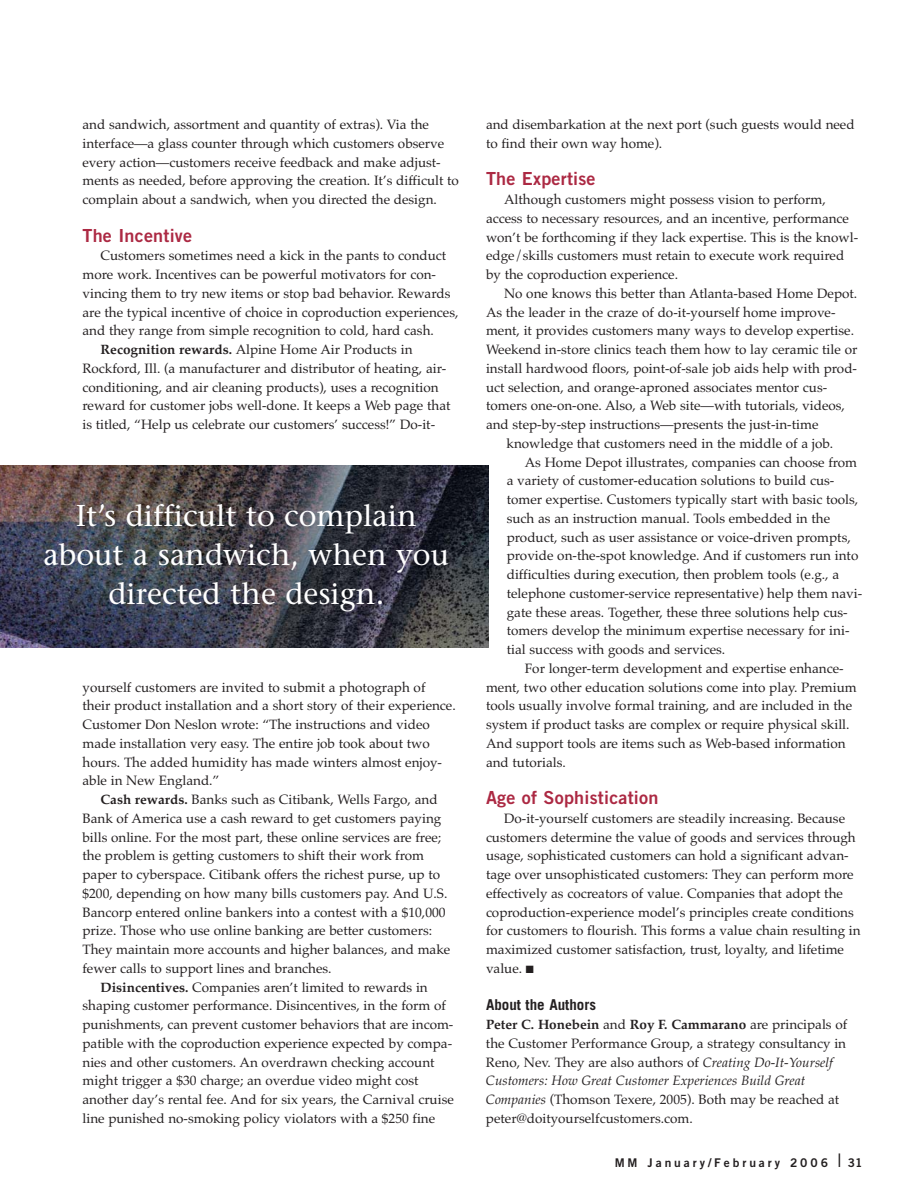
<style>
.page{position:relative;width:918px;height:1188px;background:#fff}
.page>*{position:absolute;margin:0;border:0;box-sizing:border-box;transform-origin:0 0}
.t1{font:30px/39px "Stone Serif";color:#fff;text-align:center}
.t2{font:18px "Trade Gothic Bold Two";letter-spacing:.01em;color:#ac2943}
.t3{font:700 15px "Trade Gothic";color:#231f20}
.t4{font:13.5px/18.8px "Palatino";color:#231f20}
.t5{font:12px "Trade Gothic Bold Two";letter-spacing:.245em;color:#231f20}
.s1{font-weight:700}
.s2{font-style:italic}
</style>
<div class="page">
<img style="left:1px;top:466px;width:488px;height:182px">
<p class="t4" style="left:82px;top:117px;width:378px">and sandwich, assortment and quantity of extras). Via the interface—a glass counter through which customers observe every action—customers receive feedback and make adjust&shy;ments as needed, before approving the creation. It’s difficult to complain about a sandwich, when you directed the design.</p>
<h2 class="t2" style="left:82px;top:229px;width:111px">The Incentive</h2>
<p class="t4" style="left:101px;top:248px;width:347px">Customers sometimes need a kick in the pants to conduct</p>
<p class="t4" style="left:82px;top:267px;width:355px">more work. Incentives can be powerful motivators for con-</p>
<p class="t4" style="left:82px;top:285px;width:369px">vincing them to try new items or stop bad behavior. Rewards</p>
<p class="t4" style="left:82px;top:304px;width:378px">are the typical incentive of choice in coproduction experiences,</p>
<p class="t4" style="left:82px;top:323px;width:353px">and they range from simple recognition to cold, hard cash.</p>
<p class="t4" style="left:101px;top:342px;width:314px"><span class="s1">Recognition rewards.</span> Alpine Home Air Products in</p>
<p class="t4" style="left:82px;top:360px;width:365px">Rockford, Ill. (a manufacturer and distributor of heating, air-</p>
<p class="t4" style="left:82px;top:379px;width:358px">conditioning, and air cleaning products), uses a recognition</p>
<p class="t4" style="left:82px;top:398px;width:370px">reward for customer jobs well-done. It keeps a Web page that</p>
<p class="t4" style="left:82px;top:417px;width:354px">is titled, “Help us celebrate our customers’ success!” Do-it-</p>
<h1 class="t1" style="left:44px;top:499px;width:407px">It’s difficult to complain about a sandwich, when you directed the design.</h1>
<p class="t4" style="left:82px;top:679px;width:375px">yourself customers are invited to submit a photograph of their product installation and a short story of their experience.<br>Customer Don Neslon wrote: “The instructions and video made installation very easy. The entire job took about two hours. The added humidity has made winters almost enjoy&shy;able in New England.”</p>
<p class="t4" style="left:101px;top:792px;width:339px"><span class="s1">Cash rewards.</span> Banks such as Citibank, Wells Fargo, and</p>
<p class="t4" style="left:82px;top:810px;width:360px">Bank of America use a cash reward to get customers paying</p>
<p class="t4" style="left:82px;top:829px;width:360px">bills online. For the most part, these online services are free;</p>
<p class="t4" style="left:82px;top:848px;width:343px">the problem is getting customers to shift their work from</p>
<p class="t4" style="left:82px;top:867px;width:359px">paper to cyberspace. Citibank offers the richest purse, up to</p>
<p class="t4" style="left:82px;top:885px;width:366px">$200, depending on how many bills customers pay. And U.S.</p>
<p class="t4" style="left:82px;top:904px;width:365px">Bancorp entered online bankers into a contest with a $10,000</p>
<p class="t4" style="left:82px;top:923px;width:351px">prize. Those who use online banking are better customers:</p>
<p class="t4" style="left:82px;top:942px;width:369px">They maintain more accounts and higher balances, and make</p>
<p class="t4" style="left:82px;top:960px;width:251px">fewer calls to support lines and branches.</p>
<p class="t4" style="left:101px;top:979px;width:329px"><span class="s1">Disincentives.</span> Companies aren’t limited to rewards in</p>
<p class="t4" style="left:82px;top:998px;width:365px">shaping customer performance. Disincentives, in the form of</p>
<p class="t4" style="left:82px;top:1017px;width:372px">punishments, can prevent customer behaviors that are incom-</p>
<p class="t4" style="left:82px;top:1035px;width:371px">patible with the coproduction experience expected by compa-</p>
<p class="t4" style="left:82px;top:1054px;width:354px">nies and other customers. An overdrawn checking account</p>
<p class="t4" style="left:82px;top:1073px;width:338px">might trigger a $30 charge; an overdue video might cost</p>
<p class="t4" style="left:82px;top:1092px;width:373px">another day’s rental fee. And for six years, the Carnival cruise</p>
<p class="t4" style="left:82px;top:1110px;width:354px">line punished no-smoking policy violators with a $250 fine</p>
<p class="t4" style="left:486px;top:117px;width:370px">and disembarkation at the next port (such guests would need to find their own way home).</p>
<h2 class="t2" style="left:486px;top:172px;width:111px">The Expertise</h2>
<p class="t4" style="left:486px;top:192px;width:374px;text-indent:18px">Although customers might possess vision to perform, access to necessary resources, and an incentive, performance won’t be forthcoming if they lack expertise. This is the knowl&shy;edge/skills customers must retain to execute work required by the coproduction experience.</p>
<p class="t4" style="left:504px;top:285px;width:355px">No one knows this better than Atlanta-based Home Depot.</p>
<p class="t4" style="left:486px;top:304px;width:351px">As the leader in the craze of do-it-yourself home improve-</p>
<p class="t4" style="left:486px;top:323px;width:370px">ment, it provides customers many ways to develop expertise.</p>
<p class="t4" style="left:486px;top:342px;width:373px">Weekend in-store clinics teach them how to lay ceramic tile or</p>
<p class="t4" style="left:486px;top:360px;width:373px">install hardwood floors, point-of-sale job aids help with prod-</p>
<p class="t4" style="left:486px;top:379px;width:343px">uct selection, and orange-aproned associates mentor cus-</p>
<p class="t4" style="left:486px;top:398px;width:361px">tomers one-on-one. Also, a Web site—with tutorials, videos,</p>
<p class="t4" style="left:486px;top:417px;width:334px">and step-by-step instructions—presents the just-in-time</p>
<p class="t4" style="left:507px;top:435px;width:328px">knowledge that customers need in the middle of a job.</p>
<p class="t4" style="left:525px;top:454px;width:334px">As Home Depot illustrates, companies can choose from</p>
<p class="t4" style="left:507px;top:473px;width:329px">a variety of customer-education solutions to build cus-</p>
<p class="t4" style="left:507px;top:492px;width:353px">tomer expertise. Customers typically start with basic tools,</p>
<p class="t4" style="left:507px;top:510px;width:325px">such as an instruction manual. Tools embedded in the</p>
<p class="t4" style="left:507px;top:529px;width:345px">product, such as user assistance or voice-driven prompts,</p>
<p class="t4" style="left:507px;top:548px;width:353px">provide on-the-spot knowledge. And if customers run into</p>
<p class="t4" style="left:507px;top:567px;width:334px">difficulties during execution, then problem tools (e.g., a</p>
<p class="t4" style="left:507px;top:585px;width:357px">telephone customer-service representative) help them navi-</p>
<p class="t4" style="left:507px;top:604px;width:342px">gate these areas. Together, these three solutions help cus-</p>
<p class="t4" style="left:507px;top:623px;width:344px">tomers develop the minimum expertise necessary for ini-</p>
<p class="t4" style="left:507px;top:642px;width:220px">tial success with goods and services.</p>
<p class="t4" style="left:525px;top:660px;width:320px">For longer-term development and expertise enhance-</p>
<p class="t4" style="left:486px;top:679px;width:372px">ment, two other education solutions come into play. Premium</p>
<p class="t4" style="left:486px;top:698px;width:368px">tools usually involve formal training, and are included in the</p>
<p class="t4" style="left:486px;top:717px;width:365px">system if product tasks are complex or require physical skill.</p>
<p class="t4" style="left:486px;top:735px;width:361px">And support tools are items such as Web-based information</p>
<p class="t4" style="left:486px;top:754px;width:81px">and tutorials.</p>
<h2 class="t2" style="left:486px;top:791px;width:174px">Age of Sophistication</h2>
<p class="t4" style="left:486px;top:810px;width:376px;text-indent:18px">Do-it-yourself customers are steadily increasing. Because customers determine the value of goods and services through usage, sophisticated customers can hold a significant advan&shy;tage over unsophisticated customers: They can perform more effectively as cocreators of value. Companies that adopt the coproduction-experience model’s principles create conditions for customers to flourish. This forms a value chain resulting in maximized customer satisfaction, trust, loyalty, and lifetime value. ■</p>
<p class="t3" style="left:486px;top:999px;width:111px">About the Authors</p>
<p class="t4" style="left:486px;top:1017px;width:363px"><span class="s1">Peter C. Honebein</span> and <span class="s1">Roy F. Cammarano</span> are principals of the Customer Performance Group, a strategy consultancy in Reno, Nev. They are also authors of <span class="s2">Creating Do-It-Yourself Customers: How Great Customer Experiences Build Great Companies</span> (Thomson Texere, 2005). Both may be reached at peter@doityourselfcustomers.com.</p>
<p class="t5" style="left:615px;top:1159px;width:249px">MM January/February 2006 ❘ 31</p>
</div>
